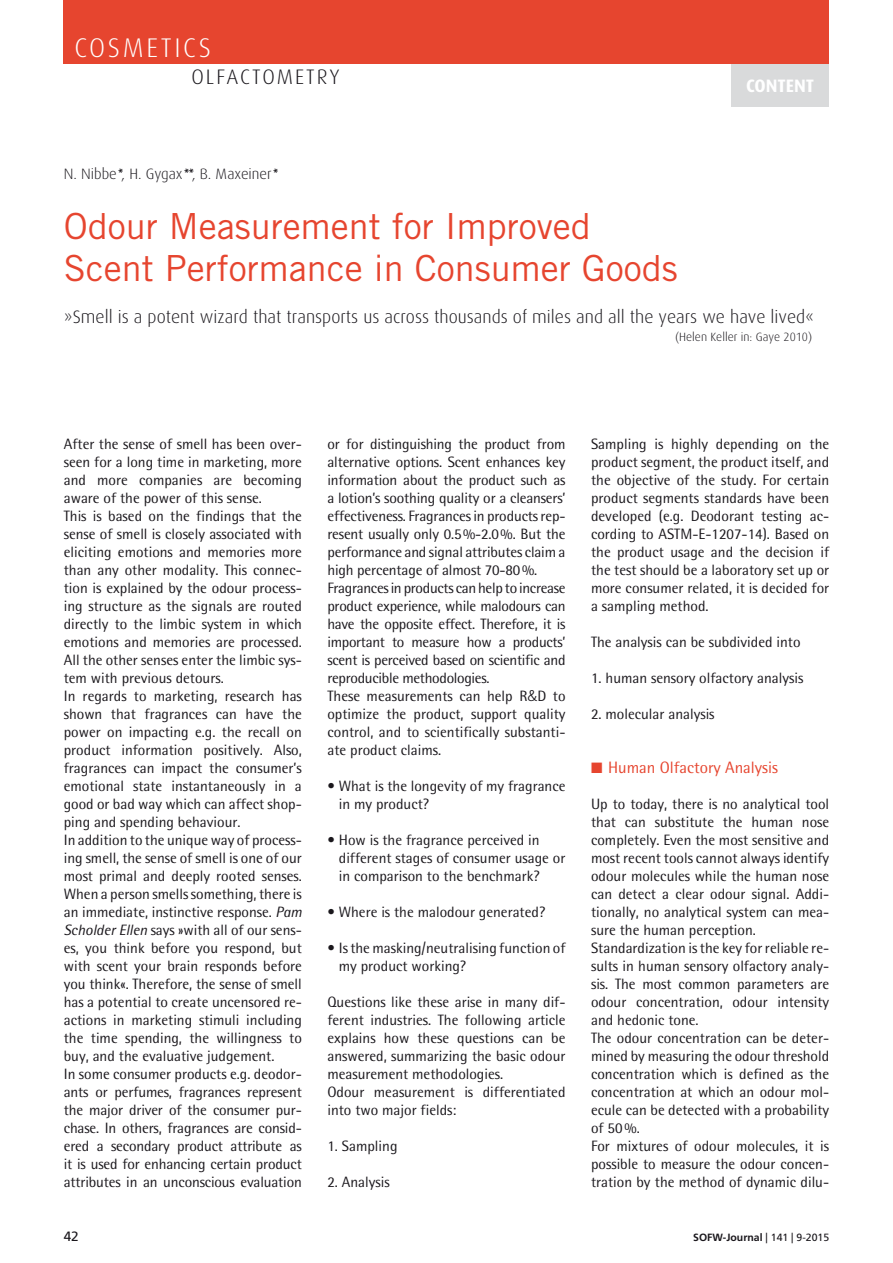
<style>
.page{position:relative;width:893px;height:1263px;background:#fff}
.page>*{position:absolute;margin:0;border:0;box-sizing:border-box;transform-origin:0 0}
.t1{font:36px/42px "Trade Gothic";color:#e6452f}
.t2{font:300 27px "Dax";color:#fff}
.t3{font:300 21px "Dax";color:#1a171c}
.t4{font:300 18px "Dax";color:#1a171c}
.t5{font:700 18px "Dax";color:#fff}
.t6{font:16.5px "Rotis Semi Sans";color:#e6452f}
.t7{font:15px/18px "Rotis Semi Sans";color:#1a171c}
.t8{font:300 15px "Dax";color:#1a171c}
.t9{font:15px "Zapf Dingbats";color:#e6452f}
.t10{font:13.5px "Frutiger CE";color:#1a171c}
.t11{font:300 12px "Dax";color:#1a171c}
.t12{font:700 10.5px "Frutiger";color:#1a171c}
.s1{font-family:"Rotis Semi Sans";font-weight:400;font-style:italic}
.s2{font-style:italic}
.s3{font-family:"Trade Gothic";font-weight:300}
.s4{font-family:"Frutiger CE";font-weight:400}
</style>
<div class="page">
<div style="left:731px;top:64px;width:98px;height:42px;background:#d9dadb"></div>
<div style="left:64px;top:0;width:765px;height:64px;background:#e6452f"></div>
<h2 class="t2" style="left:74px;top:33px;width:112px">Cosm etics</h2>
<h3 class="t3" style="left:191px;top:66px;width:27px">olfac</h3>
<h3 class="t3" style="left:252px;top:66px;width:89px">tometry</h3>
<p class="t5" style="left:746px;top:76px;width:70px">CONTENT</p>
<p class="t8" style="left:64px;top:165px;width:214px">N. N ibbe<span class="s1">*</span>, H. Gygax<span class="s1">**</span>, B. Maxeiner<span class="s1">*</span></p>
<h1 class="t1" style="left:64px;top:204px;width:615px">Odour Measurement for Improved<br>Scent Performance in Consumer Goods</h1>
<p class="t4" style="left:64px;top:306px;width:752px">»Smell is a potent wizard that transports us across thousands of miles and all the years we have lived«</p>
<p class="t11" style="left:675px;top:330px;width:139px">(Helen Keller in: Gaye 2010)</p>
<p class="t7" style="left:64px;top:434px;width:240px">After the sense of smell has been over&shy;seen for a long time in marketing, more and more companies are becoming aware of the power of this sense.<br>This is based on the findings that the sense of smell is closely associated with eliciting emotions and memories more than any other modality. This connec&shy;tion is explained by the odour process&shy;ing structure as the signals are routed directly to the limbic system in which emotions and memories are processed.<br>All the other senses enter the limbic sys&shy;tem with previous detours.<br>In regards to marketing, research has shown that fragrances can have the power on impacting e.g. the recall on product information positively. Also, fragrances can impact the consumer’s emotional state instantaneously in a good or bad way which can affect shop&shy;ping and spending behaviour.<br>In addition to the unique way of process&shy;ing smell, the sense of smell is one of our most primal and deeply rooted senses.<br>When a person smells something, there is an immediate, instinctive response. <span class="s2">Pam Scholder Ellen</span> says »with all of our sens&shy;es, you think before you respond, but with scent your brain responds before you think«. Therefore, the sense of smell has a potential to create uncensored re&shy;actions in marketing stimuli including the time spending, the willingness to buy, and the evaluative judgement.<br>In some consumer products e.g. deodor&shy;ants or perfumes, fragrances represent the major driver of the consumer pur&shy;chase. In others, fragrances are consid&shy;ered a secondary product attribute as it is used for enhancing certain product attributes in an unconscious evaluation</p>
<p class="t7" style="left:327px;top:434px;width:240px">or for distinguishing the product from alternative options. Scent enhances key information about the product such as a lotion’s soothing quality or a cleansers’ effectiveness. Fragrances in products rep&shy;resent usually only 0.5%-2.0%. But the performance and signal attributes claim a high percentage of almost 70-80%.<br>Fragrances in products can help to increase product experience, while malodours can have the opposite effect. Therefore, it is important to measure how a products’ scent is perceived based on scientific and reproducible methodologies.<br>These measurements can help R<span class="s3">&amp;</span>D to optimize the product, support quality control, and to scientifically substanti&shy;ate product claims.</p>
<p class="t7" style="left:339px;top:776px;width:228px;text-indent:-11px">• What is the longevity of my fragrance in my product?</p>
<p class="t7" style="left:339px;top:830px;width:228px;text-indent:-11px">• How is the fragrance perceived in different stages of consumer usage or in comparison to the benchmark?</p>
<p class="t7" style="left:327px;top:902px;width:219px">• Where is the malodour generated?</p>
<p class="t7" style="left:339px;top:938px;width:228px;text-indent:-11px">• Is the masking/neutralising function of my product working?</p>
<p class="t7" style="left:327px;top:992px;width:240px">Questions like these arise in many dif&shy;ferent industries. The following article explains how these questions can be answered, summarizing the basic odour measurement methodologies.<br>Odour measurement is differentiated into two major fields:</p>
<p class="t7" style="left:327px;top:1136px;width:72px">1. Sampling</p>
<p class="t7" style="left:327px;top:1172px;width:64px">2. Analysis</p>
<p class="t7" style="left:591px;top:434px;width:240px;text-align:justify">Sampling is highly depending on the product segment, the product itself, and the objective of the study. For certain product segments standards have been developed (e.g. Deodorant testing ac&shy;cording to ASTM-E-1207-14). Based on the product usage and the decision if the test should be a laboratory set up or more consumer related, it is decided for a sampling method.</p>
<p class="t7" style="left:591px;top:632px;width:211px">The analysis can be subdivided into</p>
<p class="t7" style="left:591px;top:668px;width:214px">1. human sensory olfactory analysis</p>
<p class="t7" style="left:591px;top:704px;width:125px">2. molecular analysis</p>
<p class="t6" style="left:591px;top:757px;width:188px">■ Human Olfactory Analysis</p>
<p class="t7" style="left:591px;top:794px;width:240px">Up to today, there is no analytical tool that can substitute the human nose completely. Even the most sensitive and most recent tools cannot always identify odour molecules while the human nose can detect a clear odour signal. Addi&shy;tionally, no analytical system can mea&shy;sure the human perception.<br>Standardization is the key for reliable re&shy;sults in human sensory olfactory analy&shy;sis. The most common parameters are odour concentration, odour intensity and hedonic tone.<br>The odour concentration can be deter&shy;mined by measuring the odour threshold concentration which is defined as the concentration at which an odour mol&shy;ecule can be detected with a probability of 50%.<br>For mixtures of odour molecules, it is possible to measure the odour concen&shy;tration by the method of dynamic dilu-</p>
<p class="t9" style="left:602px;top:760px;width:6px">■</p>
<p class="t10" style="left:64px;top:1228px;width:17px">42</p>
<p class="t12" style="left:693px;top:1231px;width:137px">SOFW-Journal <span class="s4">| 141 | 9-2015</span></p>
</div>
